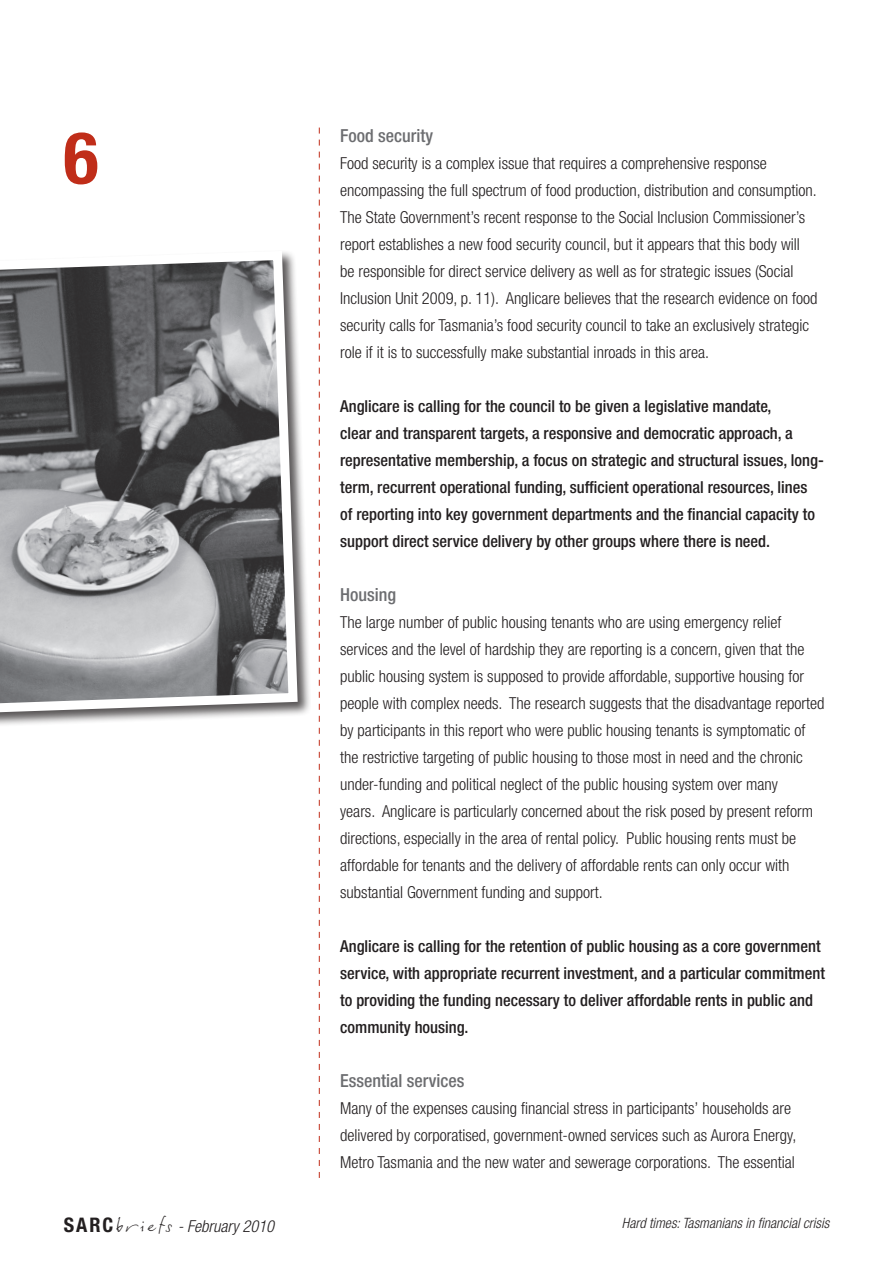
<style>
.page{position:relative;width:893px;height:1263px;background:#fff}
.page>*{position:absolute;margin:0;border:0;box-sizing:border-box;transform-origin:0 0}
.t1{font:700 condensed 72px "Helvetica Neue";color:#c02d19}
.sub_2{font:500 condensed 18px "Helvetica Neue";color:#6c6d70}
.body_-_large{font:300 condensed 16.5px/27px "Helvetica Neue";color:#231f20}
.body_-_large-2{font:500 condensed 16.5px/27px "Helvetica Neue";color:#231f20}
.t2{font:italic 300 condensed 16.5px "Helvetica Neue";color:#231f20}
.t3{font:italic 300 condensed 14.25px "Helvetica Neue";color:#231f20}
.s1{font-weight:700;font-style:normal;font-size:20.1px}
.s2{font-family:"Django ITC";font-weight:400;font-style:normal;font-stretch:normal;font-size:17.55px}
</style>
<div class="page">
<svg style="left:319px;top:128px;width:1px;height:1050px"></svg>
<div style="left:0;top:249px;width:311px;height:478px;background:#231f20;opacity:.75"></div>
<svg style="left:0;top:249px;width:302px;height:469px;background:#8d8d8f"></svg>
<h1 class="t1" style="left:64px;top:114px;width:36px">6</h1>
<p class="sub_2" style="left:340px;top:125px;width:94px">Food security</p>
<p class="body_-_large" style="left:340px;top:149px;width:479px">Food security is a complex issue that requires a comprehensive response encompassing the full spectrum of food production, distribution and consumption.<br>The State Government’s recent response to the Social Inclusion Commissioner’s report establishes a new food security council, but it appears that this body will be responsible for direct service delivery as well as for strategic issues (Social Inclusion Unit 2009, p. 11). Anglicare believes that the research evidence on food security calls for Tasmania’s food security council to take an exclusively strategic role if it is to successfully make substantial inroads in this area.</p>
<p class="body_-_large-2" style="left:340px;top:392px;width:485px">Anglicare is calling for the council to be given a legislative mandate,<br>clear and transparent targets, a responsive and democratic approach, a representative membership, a focus on strategic and structural issues, long&shy;term, recurrent operational funding, sufficient operational resources, lines<br>of reporting into key government departments and the financial capacity to support direct service delivery by other groups where there is need.</p>
<p class="sub_2" style="left:340px;top:584px;width:57px">Housing</p>
<p class="body_-_large" style="left:340px;top:608px;width:486px">The large number of public housing tenants who are using emergency relief services and the level of hardship they are reporting is a concern, given that the public housing system is supposed to provide affordable, supportive housing for people with complex needs. The research suggests that the disadvantage reported by participants in this report who were public housing tenants is symptomatic of the restrictive targeting of public housing to those most in need and the chronic under-funding and political neglect of the public housing system over many<br>years. Anglicare is particularly concerned about the risk posed by present reform directions, especially in the area of rental policy. Public housing rents must be affordable for tenants and the delivery of affordable rents can only occur with substantial Government funding and support.</p>
<p class="body_-_large-2" style="left:340px;top:932px;width:486px">Anglicare is calling for the retention of public housing as a core government service, with appropriate recurrent investment, and a particular commitment to providing the funding necessary to deliver affordable rents in public and community housing.</p>
<p class="sub_2" style="left:340px;top:1070px;width:126px">Essential services</p>
<p class="body_-_large" style="left:340px;top:1094px;width:458px">Many of the expenses causing financial stress in participants’ households are delivered by corporatised, government-owned services such as Aurora Energy,<br>Metro Tasmania and the new water and sewerage corporations. The essential</p>
<p class="t2" style="left:64px;top:1216px;width:212px"><span class="s1">SARC</span><span class="s2">bri efs</span> - February 2010</p>
<p class="t3" style="left:622px;top:1214px;width:209px">Hard times: Tasmanians in financial crisis</p>
</div>
